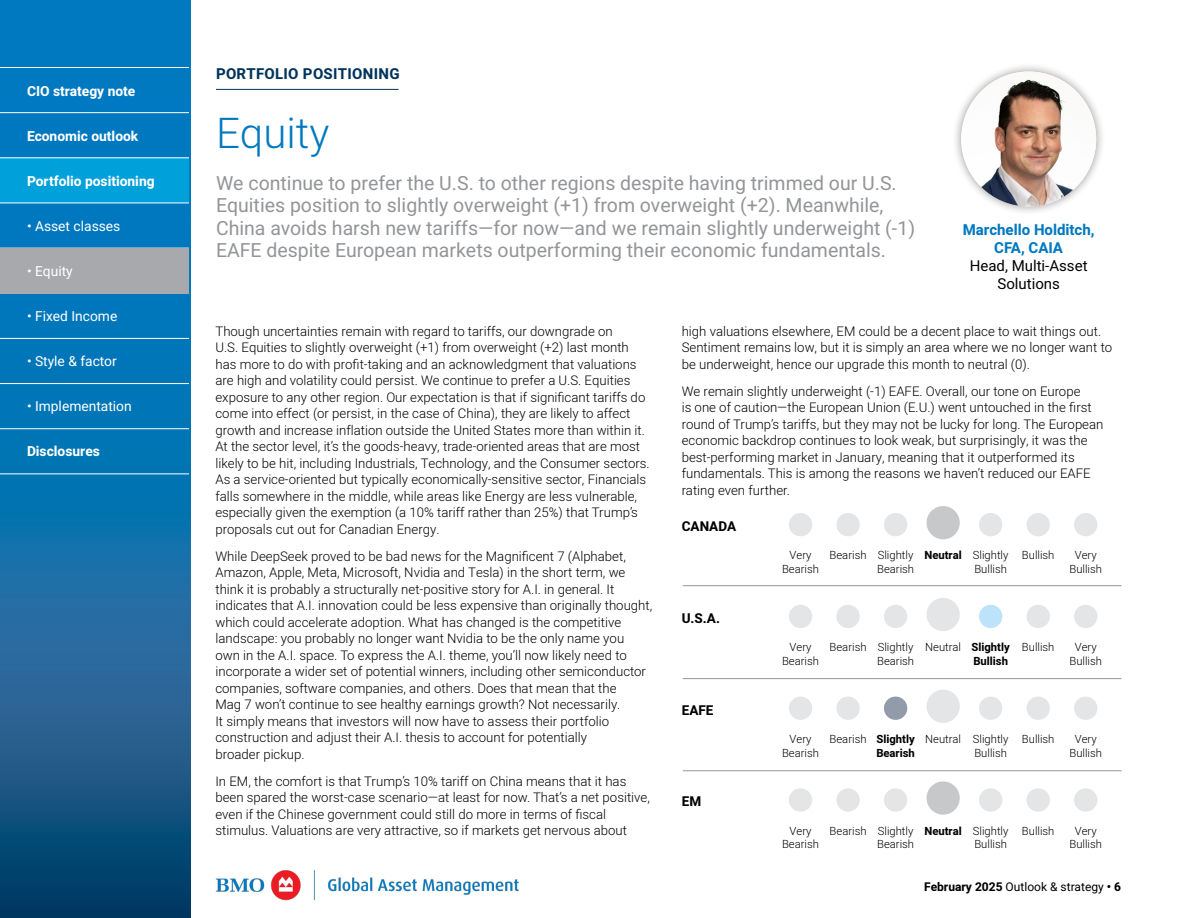
<style>
.page{position:relative;width:1188px;height:918px;background:#fff}
.page>*{position:absolute;margin:0;border:0;box-sizing:border-box;transform-origin:0 0}
.Heading_1{font:300 42px "Heebo";color:#0079c1}
.Paragraph_1{font:19.5px/22.5px "Heebo";color:#939598}
.Heading_4{font:700 15px/18px "Heebo";color:#0079c1;text-align:center}
.Heading_2{font:700 15px "Heebo";letter-spacing:.02em;color:#00345d}
.t1{font:700 13.8px "Heebo";color:#fff}
.t2{font:13.8px "Heebo";color:#fff}
.t3{font:700 13.5px "Heebo";color:#000}
.t4{font:300 13.2px/16.5px "Heebo";color:#000}
.t5{font:12px "Heebo";color:#000}
.t6{font:300 11.25px/13.5px "Heebo";color:#000;text-align:center}
.t7{font:700 11.25px/13.5px "Heebo";color:#000;text-align:right}
.s1{font-weight:400;color:#000}
.s2{font-weight:700}
.s3{font-weight:300}
</style>
<div class="page">
<img style="left:215px;top:870px;width:304px;height:31px">
<svg style="left:0;top:0;width:190px;height:918px;background:#0c6aa5"></svg>
<div style="left:0;top:157px;width:189px;height:46px;background:#00a0db"></div>
<hr style="left:0;top:67px;width:189px;height:1px;background:#fff">
<hr style="left:0;top:112px;width:189px;height:1px;background:#fff">
<hr style="left:0;top:158px;width:189px;height:1px;background:#fff">
<hr style="left:0;top:203px;width:189px;height:1px;background:#fff">
<hr style="left:0;top:338px;width:189px;height:1px;background:#fff">
<hr style="left:0;top:383px;width:189px;height:1px;background:#fff">
<hr style="left:0;top:428px;width:189px;height:1px;background:#fff">
<hr style="left:0;top:474px;width:189px;height:1px;background:#fff">
<div style="left:0;top:248px;width:189px;height:46px;background:#a7a9ac"></div>
<hr style="left:216px;top:89px;width:183px;height:1px;background:#00345d">
<div style="left:789px;top:513px;width:23px;height:23px;background:#e4e5e6;border-radius:50%"></div>
<div style="left:789px;top:605px;width:23px;height:23px;background:#e4e5e6;border-radius:50%"></div>
<div style="left:789px;top:697px;width:23px;height:23px;background:#e4e5e6;border-radius:50%"></div>
<div style="left:789px;top:788px;width:23px;height:24px;background:#e4e5e6;border-radius:50%"></div>
<div style="left:979px;top:513px;width:23px;height:23px;background:#e4e5e6;border-radius:50%"></div>
<div style="left:979px;top:605px;width:23px;height:23px;background:#bce3f9;border-radius:50%"></div>
<div style="left:979px;top:697px;width:23px;height:23px;background:#e4e5e6;border-radius:50%"></div>
<div style="left:979px;top:788px;width:23px;height:24px;background:#e4e5e6;border-radius:50%"></div>
<div style="left:927px;top:506px;width:33px;height:33px;background:#c7c8ca;border-radius:50%"></div>
<div style="left:927px;top:598px;width:33px;height:33px;background:#e4e5e6;border-radius:50%"></div>
<div style="left:927px;top:690px;width:33px;height:33px;background:#e4e5e6;border-radius:50%"></div>
<div style="left:927px;top:781px;width:33px;height:34px;background:#c7c8ca;border-radius:50%"></div>
<div style="left:836px;top:513px;width:24px;height:23px;background:#e4e5e6;border-radius:50%"></div>
<div style="left:836px;top:605px;width:24px;height:23px;background:#e4e5e6;border-radius:50%"></div>
<div style="left:836px;top:697px;width:24px;height:23px;background:#e4e5e6;border-radius:50%"></div>
<div style="left:836px;top:788px;width:24px;height:24px;background:#e4e5e6;border-radius:50%"></div>
<div style="left:1027px;top:513px;width:23px;height:23px;background:#e4e5e6;border-radius:50%"></div>
<div style="left:1027px;top:605px;width:23px;height:23px;background:#e4e5e6;border-radius:50%"></div>
<div style="left:1027px;top:697px;width:23px;height:23px;background:#e4e5e6;border-radius:50%"></div>
<div style="left:1027px;top:788px;width:23px;height:24px;background:#e4e5e6;border-radius:50%"></div>
<div style="left:884px;top:513px;width:23px;height:23px;background:#e4e5e6;border-radius:50%"></div>
<div style="left:884px;top:605px;width:23px;height:23px;background:#e4e5e6;border-radius:50%"></div>
<div style="left:884px;top:697px;width:23px;height:23px;background:#929ba9;border-radius:50%"></div>
<div style="left:884px;top:788px;width:23px;height:24px;background:#e4e5e6;border-radius:50%"></div>
<div style="left:1074px;top:513px;width:23px;height:23px;background:#e4e5e6;border-radius:50%"></div>
<div style="left:1074px;top:605px;width:23px;height:23px;background:#e4e5e6;border-radius:50%"></div>
<div style="left:1074px;top:697px;width:23px;height:23px;background:#e4e5e6;border-radius:50%"></div>
<div style="left:1074px;top:788px;width:23px;height:24px;background:#e4e5e6;border-radius:50%"></div>
<hr style="left:683px;top:585px;width:439px;height:1px;background:#939598">
<hr style="left:683px;top:678px;width:439px;height:1px;background:#939598">
<hr style="left:683px;top:771px;width:439px;height:1px;background:#939598">
<div style="left:952px;top:62px;width:154px;height:154px;background:#000;opacity:.4"></div>
<img style="left:961px;top:72px;width:135px;height:135px;border-radius:68px">
<p class="t1" style="left:27px;top:81px;width:110px">CIO strategy note</p>
<p class="t1" style="left:27px;top:126px;width:113px">Economic outlook</p>
<p class="t1" style="left:27px;top:171px;width:129px">Portfolio positioning</p>
<p class="t2" style="left:27px;top:216px;width:95px">• Asset classes</p>
<p class="t2" style="left:27px;top:261px;width:47px">• Equity</p>
<p class="t2" style="left:27px;top:306px;width:92px">• Fixed Income</p>
<p class="t2" style="left:27px;top:351px;width:91px">• Style &amp; factor</p>
<p class="t2" style="left:27px;top:396px;width:106px">• Implementation</p>
<p class="t1" style="left:27px;top:441px;width:74px">Disclosures</p>
<p class="Heading_2" style="left:216px;top:63px;width:185px">PORTFOLIO POSITIONING</p>
<p class="Heading_1" style="left:216px;top:104px;width:115px">Equity</p>
<p class="Paragraph_1" style="left:216px;top:172px;width:701px">We continue to prefer the U.S. to other regions despite having trimmed our U.S.<br>Equities position to slightly overweight (+1) from overweight (+2). Meanwhile, China avoids harsh new tariffs—for now—and we remain slightly underweight (-1)<br>EAFE despite European markets outperforming their economic fundamentals.</p>
<p class="Heading_4" style="left:963px;top:221px;width:133px">Marchello Holditch,<br>CFA, CAIA<br><span class="s1">Head, Multi-Asset<br>Solutions</span></p>
<p class="t4" style="left:215px;top:323px;width:436px">Though uncertainties remain with regard to tariffs, our downgrade on<br>U.S. Equities to slightly overweight (+1) from overweight (+2) last month has more to do with profit-taking and an acknowledgment that valuations are high and volatility could persist. We continue to prefer a U.S. Equities exposure to any other region. Our expectation is that if significant tariffs do come into effect (or persist, in the case of China), they are likely to affect growth and increase inflation outside the United States more than within it.<br>At the sector level, it’s the goods-heavy, trade-oriented areas that are most likely to be hit, including Industrials, Technology, and the Consumer sectors.<br>As a service-oriented but typically economically-sensitive sector, Financials falls somewhere in the middle, while areas like Energy are less vulnerable, especially given the exemption (a 10% tariff rather than 25%) that Trump’s proposals cut out for Canadian Energy.</p>
<p class="t4" style="left:215px;top:548px;width:438px">While DeepSeek proved to be bad news for the Magnificent 7 (Alphabet, Amazon, Apple, Meta, Microsoft, Nvidia and Tesla) in the short term, we think it is probably a structurally net-positive story for A.I. in general. It indicates that A.I. innovation could be less expensive than originally thought, which could accelerate adoption. What has changed is the competitive landscape: you probably no longer want Nvidia to be the only name you<br>own in the A.I. space. To express the A.I. theme, you’ll now likely need to incorporate a wider set of potential winners, including other semiconductor companies, software companies, and others. Does that mean that the<br>Mag 7 won’t continue to see healthy earnings growth? Not necessarily.<br>It simply means that investors will now have to assess their portfolio construction and adjust their A.I. thesis to account for potentially<br>broader pickup.</p>
<p class="t4" style="left:215px;top:773px;width:436px">In EM, the comfort is that Trump’s 10% tariff on China means that it has been spared the worst-case scenario—at least for now. That’s a net positive, even if the Chinese government could still do more in terms of fiscal stimulus. Valuations are very attractive, so if markets get nervous about</p>
<p class="t4" style="left:682px;top:323px;width:432px">high valuations elsewhere, EM could be a decent place to wait things out.<br>Sentiment remains low, but it is simply an area where we no longer want to be underweight, hence our upgrade this month to neutral (0).</p>
<p class="t4" style="left:682px;top:383px;width:423px">We remain slightly underweight (-1) EAFE. Overall, our tone on Europe<br>is one of caution—the European Union (E.U.) went untouched in the first round of Trump’s tariffs, but they may not be lucky for long. The European economic backdrop continues to look weak, but surprisingly, it was the best-performing market in January, meaning that it outperformed its fundamentals. This is among the reasons we haven’t reduced our EAFE rating even further.</p>
<p class="t3" style="left:682px;top:517px;width:56px">CANADA</p>
<p class="t3" style="left:682px;top:609px;width:40px">U.S.A.</p>
<p class="t3" style="left:682px;top:701px;width:33px">EAFE</p>
<p class="t3" style="left:682px;top:792px;width:21px">EM</p>
<p class="t6" style="left:782px;top:549px;width:38px">Very<br>Bearish</p>
<p class="t6" style="left:830px;top:549px;width:86px;text-align:right">Bearish Slightly<br>Bearish</p>
<p class="t6" style="left:924px;top:549px;width:86px;text-align:right"><span class="s2">Neutral</span> Slightly<br>Bullish</p>
<p class="t6" style="left:1022px;top:549px;width:34px">Bullish</p>
<p class="t6" style="left:1069px;top:549px;width:34px">Very<br>Bullish</p>
<p class="t6" style="left:782px;top:640px;width:38px">Very<br>Bearish</p>
<p class="t6" style="left:830px;top:640px;width:86px;text-align:right">Bearish Slightly<br>Bearish</p>
<p class="t7" style="left:925px;top:641px;width:86px"><span class="s3">Neutral</span> Slightly<br>Bullish</p>
<p class="t6" style="left:1022px;top:640px;width:34px">Bullish</p>
<p class="t6" style="left:1069px;top:640px;width:34px">Very<br>Bullish</p>
<p class="t6" style="left:782px;top:732px;width:38px">Very<br>Bearish</p>
<p class="t7" style="left:830px;top:733px;width:87px"><span class="s3">Bearish</span> Slightly<br>Bearish</p>
<p class="t6" style="left:925px;top:732px;width:85px;text-align:right">Neutral Slightly<br>Bullish</p>
<p class="t6" style="left:1022px;top:732px;width:34px">Bullish</p>
<p class="t6" style="left:1069px;top:732px;width:34px">Very<br>Bullish</p>
<p class="t6" style="left:782px;top:824px;width:38px">Very<br>Bearish</p>
<p class="t6" style="left:830px;top:824px;width:86px;text-align:right">Bearish Slightly<br>Bearish</p>
<p class="t6" style="left:924px;top:824px;width:86px;text-align:right"><span class="s2">Neutral</span> Slightly<br>Bullish</p>
<p class="t6" style="left:1022px;top:824px;width:34px">Bullish</p>
<p class="t6" style="left:1069px;top:824px;width:34px">Very<br>Bullish</p>
<p class="t5" style="left:924px;top:878px;width:198px"><span class="s2">February 2025</span> Outlook &amp; strategy <span class="s2">• 6</span></p>
</div>
